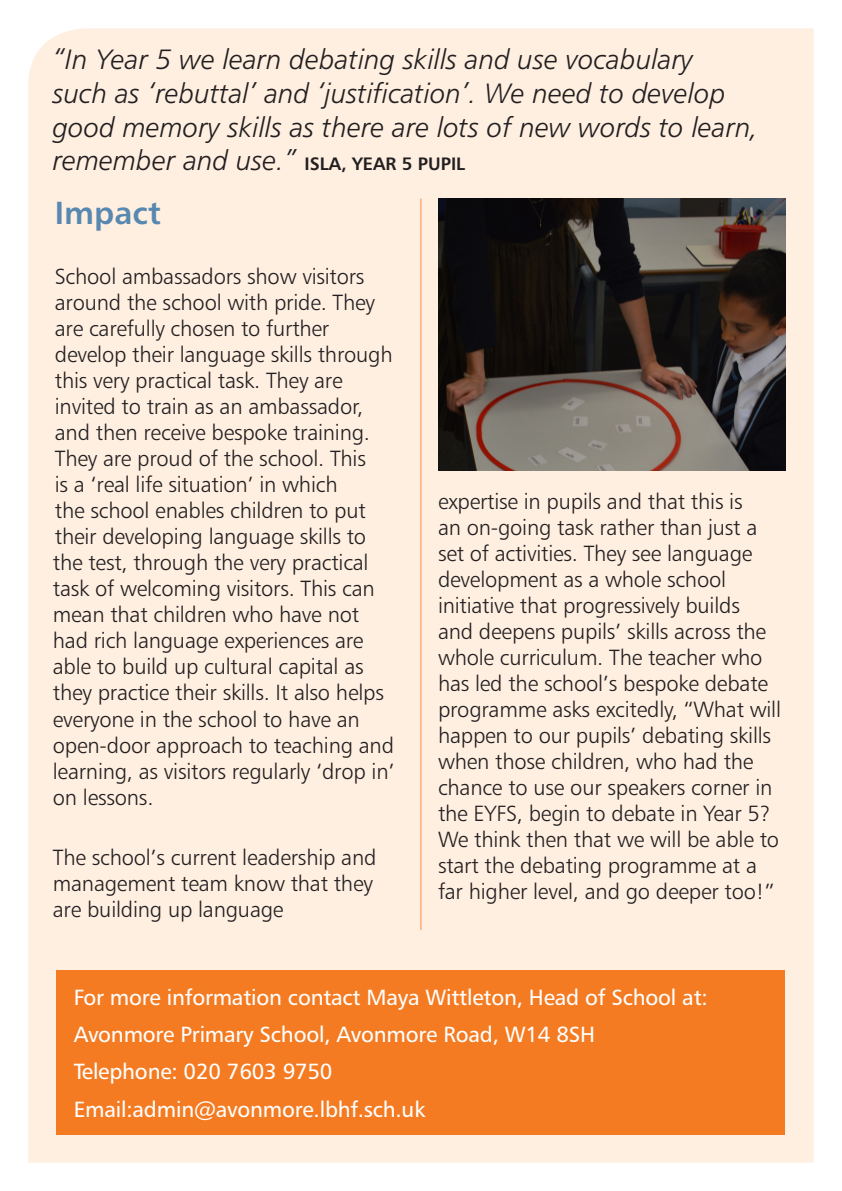
<style>
.page{position:relative;width:842px;height:1191px;background:#fff}
.page>*{position:absolute;margin:0;border:0;box-sizing:border-box;transform-origin:0 0}
.Sub_1{font:32px "Humanist 777 BT Bold B";color:#5888b0}
.t1{font:28px/33.6px "Humanist 777 BT Light Italic B";color:#231f20}
.Sub_1-2{font:22px/26px "Humanist 777 BT Light B";letter-spacing:-.01em;color:#231f20}
.Contact_info{font:22px "Humanist 777 BT Roman B";letter-spacing:-.01em;color:#fff}
.s1{font-family:"Humanist 777 BT Bold B";font-size:18px}
</style>
<div class="page">
<div style="left:28px;top:28px;width:786px;height:1134px;background:#feefe1"></div>
<div style="left:57px;top:969px;width:728px;height:165px;background:#f47b21"></div>
<img style="left:438px;top:198px;width:347px;height:273px">
<hr style="left:420px;top:198px;width:1px;height:732px;background:#f69246">
<p class="t1" style="left:53px;top:42px;width:707px">“In Year 5 we learn debating skills and use vocabulary<br>such as ‘rebuttal’ and ‘justification’. We need to develop good memory skills as there are lots of new words to learn, remember and use.” <span class="s1">ISLA, YEAR 5 PUPIL</span></p>
<p class="Sub_1" style="left:55px;top:193px;width:108px">Impact</p>
<p class="Sub_1-2" style="left:53px;top:263px;width:343px">School ambassadors show visitors around the school with pride. They are carefully chosen to further develop their language skills through this very practical task. They are invited to train as an ambassador, and then receive bespoke training.<br>They are proud of the school. This<br>is a ‘real life situation’ in which<br>the school enables children to put their developing language skills to the test, through the very practical task of welcoming visitors. This can mean that children who have not had rich language experiences are able to build up cultural capital as they practice their skills. It also helps everyone in the school to have an open-door approach to teaching and learning, as visitors regularly ‘drop in’ on lessons.</p>
<p class="Sub_1-2" style="left:438px;top:488px;width:344px">expertise in pupils and that this is<br>an on-going task rather than just a set of activities. They see language development as a whole school initiative that progressively builds<br>and deepens pupils’ skills across the whole curriculum. The teacher who has led the school’s bespoke debate programme asks excitedly, “What will happen to our pupils’ debating skills when those children, who had the chance to use our speakers corner in the EYFS, begin to debate in Year 5?<br>We think then that we will be able to start the debating programme at a far higher level, and go deeper too!”</p>
<p class="Sub_1-2" style="left:53px;top:843px;width:325px">The school’s current leadership and management team know that they are building up language</p>
<p class="Contact_info" style="left:74px;top:983px;width:636px">For more information contact Maya Wittleton, Head of School at:</p>
<p class="Contact_info" style="left:74px;top:1020px;width:523px">Avonmore Primary School, Avonmore Road, W14 8SH</p>
<p class="Contact_info" style="left:74px;top:1057px;width:260px">Telephone: 020 7603 9750</p>
<p class="Contact_info" style="left:74px;top:1095px;width:353px">Email:admin@avonmore.lbhf.sch.uk</p>
</div>
